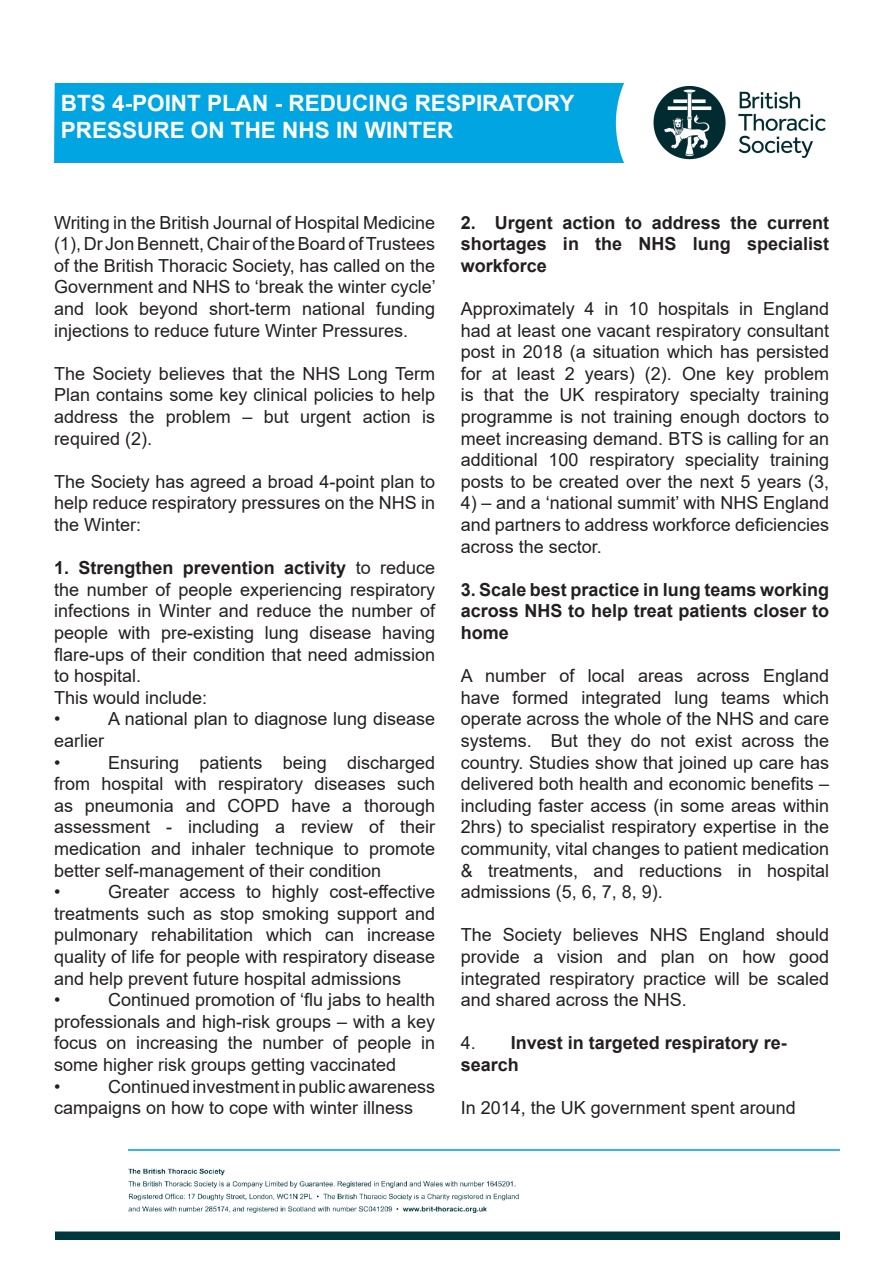
<style>
.page{position:relative;width:893px;height:1263px;background:#fff}
.page>*{position:absolute;margin:0;border:0;box-sizing:border-box;transform-origin:0 0}
.t1{font:700 22.5px/27px "Arial";color:#fff}
.t2{font:18px/21.6px "Arial";color:#231f20;text-align:justify}
.t3{font:700 18px/21.6px "Arial";color:#231f20;text-align:justify}
.s1{font-weight:700}
.s2{font-weight:400}
</style>
<div class="page">
<img style="left:54px;top:83px;width:772px;height:80px">
<img style="left:55px;top:1149px;width:784px;height:91px">
<p class="t1" style="left:61px;top:89px;width:515px">BTS 4-POINT PLAN - REDUCING RESPIRATORY<br>PRESSURE ON THE NHS IN WINTER</p>
<p class="t2" style="left:54px;top:211px;width:383px">Writing in the British Journal of Hospital Medicine (1), Dr Jon Bennett, Chair of the Board of Trustees of the British Thoracic Society, has called on the Government and NHS to ‘break the winter cycle’ and look beyond short-term national funding injections to reduce future Winter Pressures.</p>
<p class="t2" style="left:54px;top:363px;width:383px">The Society believes that the NHS Long Term Plan contains some key clinical policies to help address the problem – but urgent action is required (2).</p>
<p class="t2" style="left:54px;top:471px;width:383px">The Society has agreed a broad 4-point plan to help reduce respiratory pressures on the NHS in the Winter:</p>
<p class="t2" style="left:54px;top:557px;width:383px"><span class="s1">1. Strengthen prevention activity</span> to reduce the number of people experiencing respiratory infections in Winter and reduce the number of people with pre-existing lung disease having flare-ups of their condition that need admission to hospital.</p>
<p class="t2" style="left:54px;top:687px;width:155px">This would include:</p>
<p class="t2" style="left:54px;top:708px;width:8px">•</p>
<p class="t2" style="left:108px;top:708px;width:329px">A national plan to diagnose lung disease</p>
<p class="t2" style="left:54px;top:730px;width:52px">earlier</p>
<p class="t2" style="left:54px;top:751px;width:8px">•</p>
<p class="t2" style="left:54px;top:751px;width:383px;text-indent:54px">Ensuring patients being discharged from hospital with respiratory diseases such as pneumonia and COPD have a thorough assessment - including a review of their medication and inhaler technique to promote better self-management of their condition</p>
<p class="t2" style="left:54px;top:881px;width:8px">•</p>
<p class="t2" style="left:54px;top:881px;width:383px;text-indent:54px">Greater access to highly cost-effective treatments such as stop smoking support and pulmonary rehabilitation which can increase quality of life for people with respiratory disease and help prevent future hospital admissions</p>
<p class="t2" style="left:54px;top:989px;width:8px">•</p>
<p class="t2" style="left:54px;top:989px;width:383px;text-indent:54px">Continued promotion of ‘flu jabs to health professionals and high-risk groups – with a key focus on increasing the number of people in some higher risk groups getting vaccinated</p>
<p class="t2" style="left:54px;top:1075px;width:8px">•</p>
<p class="t2" style="left:54px;top:1075px;width:383px;text-indent:54px">Continued investment in public awareness campaigns on how to cope with winter illness</p>
<p class="t3" style="left:461px;top:212px;width:370px">2. Urgent action to address the current shortages in the NHS lung specialist workforce</p>
<p class="t2" style="left:461px;top:298px;width:370px">Approximately 4 in 10 hospitals in England had at least one vacant respiratory consultant post in 2018 (a situation which has persisted for at least 2 years) (2). One key problem is that the UK respiratory specialty training programme is not training enough doctors to meet increasing demand. BTS is calling for an additional 100 respiratory speciality training posts to be created over the next 5 years (3,</p>
<p class="t2" style="left:461px;top:492px;width:370px">4) – and a ‘national summit’ with NHS England and partners to address workforce deficiencies across the sector.</p>
<p class="t3" style="left:461px;top:579px;width:370px">3. Scale best practice in lung teams working across NHS to help treat patients closer to home</p>
<p class="t2" style="left:461px;top:665px;width:370px">A number of local areas across England have formed integrated lung teams which operate across the whole of the NHS and care systems. But they do not exist across the country. Studies show that joined up care has delivered both health and economic benefits – including faster access (in some areas within 2hrs) to specialist respiratory expertise in the community, vital changes to patient medication &amp; treatments, and reductions in hospital admissions (5, 6, 7, 8, 9).</p>
<p class="t2" style="left:461px;top:924px;width:370px">The Society believes NHS England should provide a vision and plan on how good integrated respiratory practice will be scaled and shared across the NHS.</p>
<p class="t3" style="left:461px;top:1032px;width:328px"><span class="s2">4.</span> Invest in targeted respiratory re&shy;search</p>
<p class="t2" style="left:461px;top:1097px;width:337px">In 2014, the UK government spent around</p>
</div>
